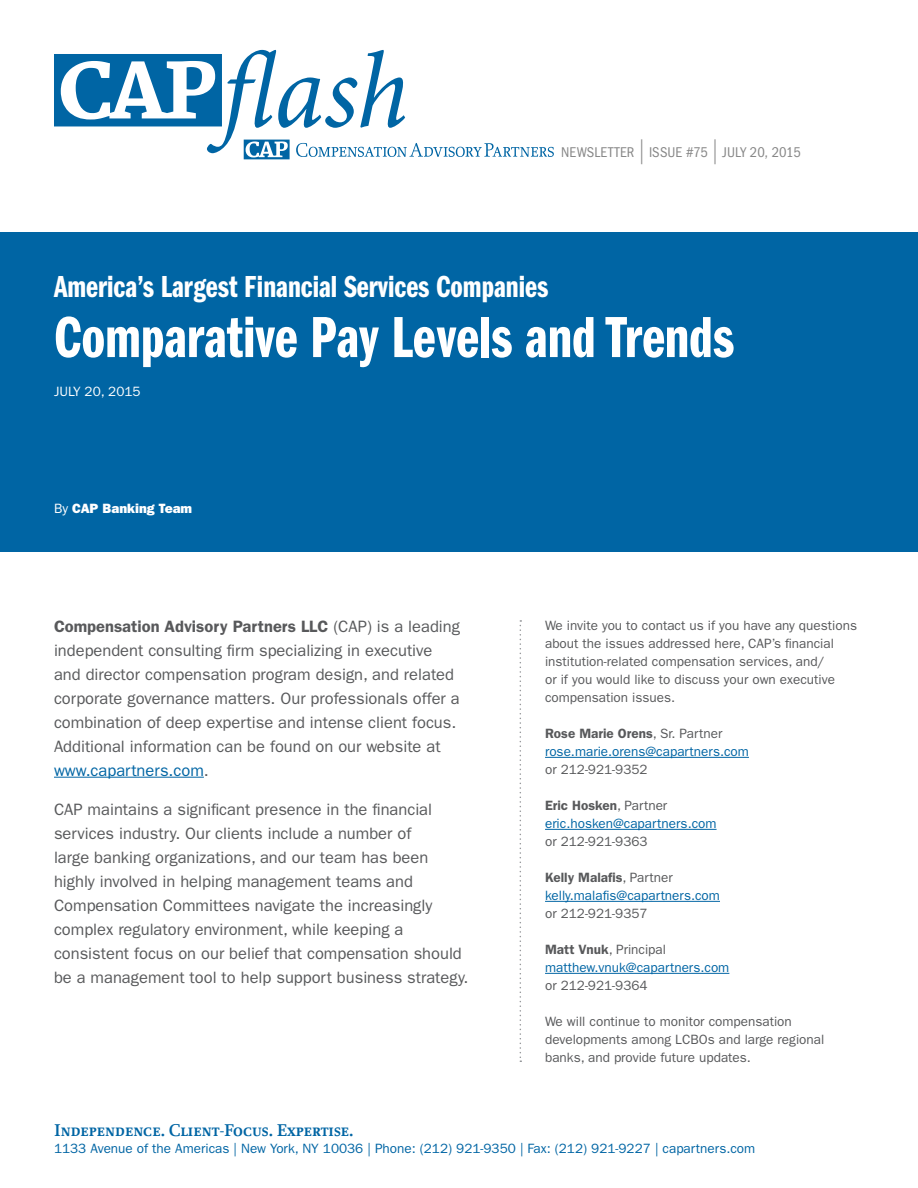
<style>
.page{position:relative;width:918px;height:1188px;background:#fff}
.page>*{position:absolute;margin:0;border:0;box-sizing:border-box;transform-origin:0 0}
.t1{font:italic condensed 109.05px "Minion Pro";color:#0065a4}
.t2{font:60px "ITC Franklin Gothic Std Dm Cp";color:#fff}
.t3{font:31.5px "ITC Franklin Gothic Std Dm Cp";color:#fff}
.t4{font:18px "Proforma Semi Bold SC";color:#0065a4}
.t5{font:16.5px/24px "ITC Franklin Gothic Std";color:#58595b}
.t6{font:condensed 14.7px "ITC Franklin Gothic Std";letter-spacing:.005em;color:#878787}
.t7{font:13.5px/18px "ITC Franklin Gothic Std";color:#58595b}
.t8{font:13.5px/18px "ITC Franklin Gothic Std";color:#0065a4}
.t9{font:13.5px "ITC Franklin Gothic Std Hvy";color:#fff}
.t10{font:13.5px "ITC Franklin Gothic Std";color:#fff}
.s1{font-size:24.9px}
.s2{font-family:"ITC Franklin Gothic Std"}
.s3{font-weight:600}
.s4{color:#0065a4}
.s5{font-weight:600;color:#58595b}
.s6{color:#58595b}
</style>
<div class="page">
<svg style="left:244px;top:140px;width:46px;height:19px"></svg>
<svg style="left:296px;top:143px;width:258px;height:14px"></svg>
<svg style="left:54px;top:54px;width:168px;height:72px"></svg>
<svg style="left:520px;top:620px;width:1px;height:442px"></svg>
<hr style="left:54px;top:777px;width:150px;height:1px;background:#0065a4">
<div style="left:0;top:232px;width:918px;height:320px;background:#0065a4"></div>
<hr style="left:545px;top:757px;width:204px;height:1px;background:#0065a4">
<hr style="left:545px;top:829px;width:172px;height:1px;background:#0065a4">
<hr style="left:545px;top:901px;width:175px;height:1px;background:#0065a4">
<hr style="left:545px;top:973px;width:184px;height:1px;background:#0065a4">
<h1 class="t1" style="left:222px;top:19px;width:188px">flash</h1>
<p class="t6" style="left:561px;top:144px;width:241px">NEWSLETTER <span class="s1">|</span> ISSUE #75 <span class="s1">|</span> JULY 20, 2015</p>
<h3 class="t3" style="left:54px;top:269px;width:496px">America’s Largest Financial Services Companies</h3>
<h2 class="t2" style="left:54px;top:304px;width:682px">Comparative Pay Levels and Trends</h2>
<p class="t10" style="left:54px;top:384px;width:88px">JULY 20, 2015</p>
<p class="t9" style="left:54px;top:500px;width:140px"><span class="s2">By</span> CAP Banking Team</p>
<p class="t5" style="left:54px;top:614px;width:408px"><span class="s3">Compensation Advisory Partners LLC</span> (CAP) is a leading independent consulting firm specializing in executive and director compensation program design, and related corporate governance matters. Our professionals offer a combination of deep expertise and intense client focus.<br>Additional information can be found on our website at <span class="s4">www.capartners.com</span>.</p>
<p class="t5" style="left:54px;top:797px;width:416px">CAP maintains a significant presence in the financial services industry. Our clients include a number of<br>large banking organizations, and our team has been highly involved in helping management teams and Compensation Committees navigate the increasingly complex regulatory environment, while keeping a consistent focus on our belief that compensation should be a management tool to help support business strategy.</p>
<p class="t7" style="left:545px;top:617px;width:313px">We invite you to contact us if you have any questions about the issues addressed here, CAP’s financial institution-related compensation services, and/<br>or if you would like to discuss your own executive compensation issues.</p>
<p class="t8" style="left:545px;top:725px;width:205px"><span class="s5">Rose Marie Orens</span><span class="s6">, Sr. Partner </span>rose.marie.orens@capartners.com</p>
<p class="t7" style="left:545px;top:760px;width:104px">or 212-921-9352</p>
<p class="t8" style="left:545px;top:797px;width:173px"><span class="s5">Eric Hosken</span><span class="s6">, Partner </span>eric.hosken@capartners.com</p>
<p class="t7" style="left:545px;top:832px;width:104px">or 212-921-9363</p>
<p class="t8" style="left:545px;top:868px;width:176px"><span class="s5">Kelly Malafis</span><span class="s6">, Partner </span>kelly.malafis@capartners.com</p>
<p class="t7" style="left:545px;top:904px;width:104px">or 212-921-9357</p>
<p class="t8" style="left:545px;top:940px;width:186px"><span class="s5">Matt Vnuk</span><span class="s6">, Principal </span>matthew.vnuk@capartners.com</p>
<p class="t7" style="left:545px;top:976px;width:104px">or 212-921-9364</p>
<p class="t7" style="left:545px;top:1012px;width:281px">We will continue to monitor compensation developments among LCBOs and large regional banks, and provide future updates.</p>
<p class="t4" style="left:54px;top:1119px;width:301px">Independence. Client-Focus. Expertise.</p>
<p class="t8" style="left:54px;top:1139px;width:703px">1133 Avenue of the Americas | New York, NY 10036 | Phone: (212) 921-9350 | Fax: (212) 921-9227 | capartners.com</p>
</div>
